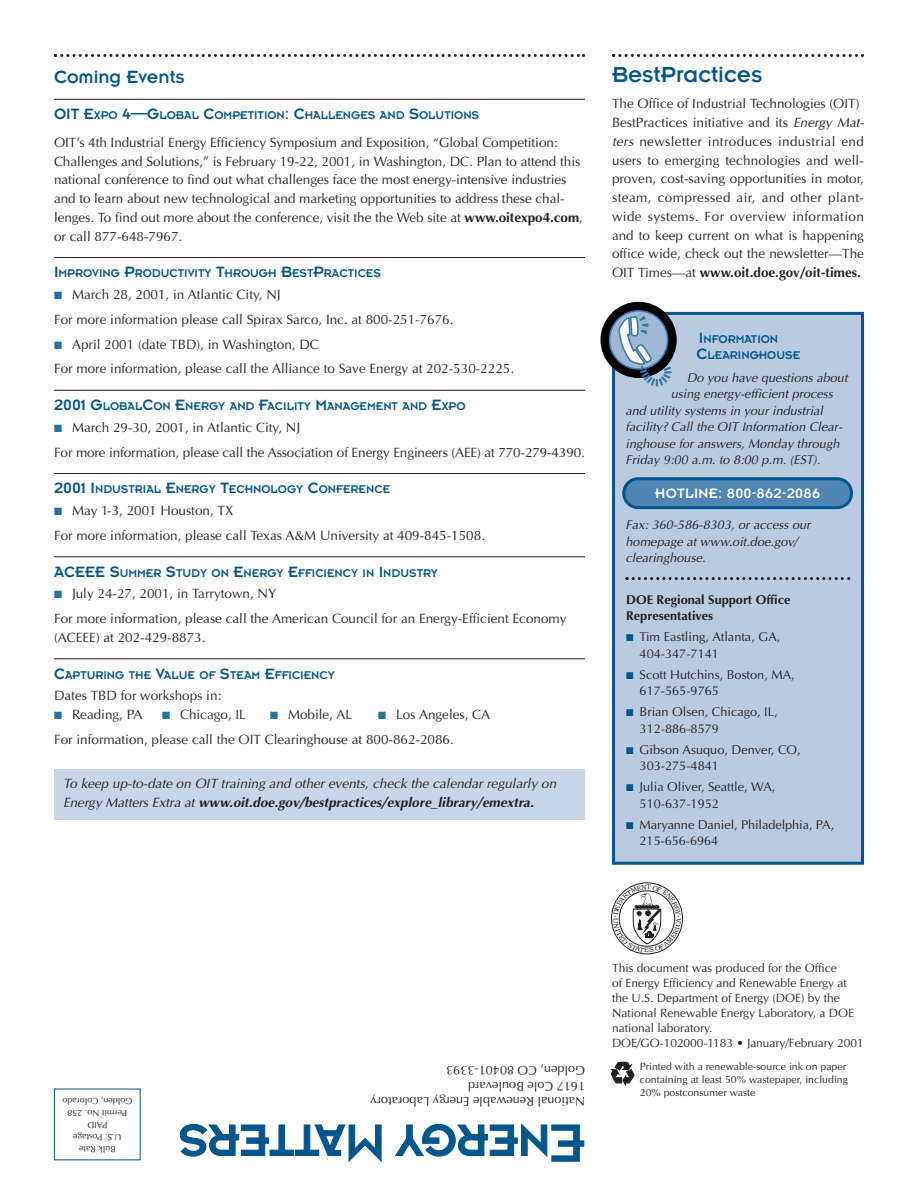
<style>
.page{position:relative;width:918px;height:1188px;background:#fff}
.page>*{position:absolute;margin:0;border:0;box-sizing:border-box;transform-origin:0 0}
.t1{font:24px "Insignia";color:#00568d}
.t2{font:19.5px "Insignia";color:#00568d}
.t3{font:15px "Insignia";letter-spacing:.015em;color:#fff}
.t4{font:13.5px/18.8px "Optima";color:#231f1f}
.t5{font:italic 13.5px/18.8px "Optima";color:#231f1f}
.t6{font:12.75px/16.5px "Optima";color:#231f1f}
.t7{font:italic 12.75px/16.5px "Optima";color:#231f1f}
.t8{font:700 12.75px/16.5px "Optima";color:#231f1f}
.t9{font:12.3px/16.5px "Insignia";color:#00568d}
.t10{font:12px/15px "Optima";color:#231f1f}
.t11{font:10.5px/12.8px "Optima";color:#231f1f}
.t12{font:9px/12px "Optima";color:#231f1f;text-align:center}
.s1{font-size:16.5px}
.s2{font-weight:700}
.s3{color:#2373a4}
.s4{font-style:italic}
.s5{color:#00568d}
</style>
<div class="page">
<div style="left:614px;top:313px;width:249px;height:550px;background:#bacbe0"></div>
<div style="left:612px;top:312px;width:252px;height:553px;border:3px solid #00568d"></div>
<svg style="left:600px;top:302px;width:77px;height:85px"></svg>
<svg style="left:622px;top:477px;width:231px;height:32px;background:#447fad"></svg>
<svg style="left:626px;top:577px;width:224px;height:3px"></svg>
<svg style="left:612px;top:54px;width:252px;height:3px"></svg>
<svg style="left:611px;top:1062px;width:23px;height:24px"></svg>
<hr style="left:54px;top:99px;width:531px;height:1px;background:#231f1f">
<hr style="left:54px;top:257px;width:531px;height:1px;background:#231f1f">
<hr style="left:54px;top:390px;width:531px;height:1px;background:#231f1f">
<hr style="left:54px;top:473px;width:531px;height:1px;background:#231f1f">
<hr style="left:54px;top:557px;width:531px;height:1px;background:#231f1f">
<hr style="left:54px;top:659px;width:531px;height:1px;background:#231f1f">
<svg style="left:395px;top:1123px;width:189px;height:39px"></svg>
<svg style="left:180px;top:1124px;width:202px;height:38px"></svg>
<svg style="left:54px;top:54px;width:531px;height:3px"></svg>
<div style="left:54px;top:769px;width:531px;height:51px;background:#c8d6e7"></div>
<svg style="left:611px;top:882px;width:72px;height:72px"></svg>
<h2 class="t2" style="left:54px;top:71px;width:132px">Coming Events</h2>
<p class="t9" style="left:54px;top:108px;width:427px"><span class="s1">OIT E</span>XPO <span class="s1">4—G</span>LOBAL <span class="s1">C</span>OMPETITION<span class="s1">: C</span>HALLENGES AND <span class="s1">S</span>OLUTIONS</p>
<p class="t4" style="left:54px;top:134px;width:531px">OIT’s 4th Industrial Energy Efficiency Symposium and Exposition, “Global Competition:<br>Challenges and Solutions,” is February 19-22, 2001, in Washington, DC. Plan to attend this national conference to find out what challenges face the most energy-intensive industries and to learn about new technological and marketing opportunities to address these chal&shy;lenges. To find out more about the conference, visit the the Web site at <span class="s2">www.oitexpo4.com</span>, or call 877-648-7967.</p>
<p class="t9" style="left:54px;top:266px;width:329px"><span class="s1">I</span>MPROVING <span class="s1">P</span>RODUCTIVITY <span class="s1">T</span>HROUGH <span class="s1">B</span>EST<span class="s1">P</span>RACTICES</p>
<p class="t4" style="left:54px;top:283px;width:401px;line-height:24.8px"><span class="s3">■</span> March 28, 2001, in Atlantic City, NJ<br>For more information please call Spirax Sarco, Inc. at 800-251-7676.</p>
<p class="t4" style="left:54px;top:333px;width:462px;line-height:24.8px"><span class="s3">■</span> April 2001 (date TBD), in Washington, DC<br>For more information, please call the Alliance to Save Energy at 202-530-2225.</p>
<p class="t9" style="left:54px;top:399px;width:413px"><span class="s1">2001 G</span>LOBAL<span class="s1">C</span>ON <span class="s1">E</span>NERGY AND <span class="s1">F</span>ACILITY <span class="s1">M</span>ANAGEMENT AND <span class="s1">E</span>XPO</p>
<p class="t4" style="left:54px;top:416px;width:532px;line-height:24.8px"><span class="s3">■</span> March 29-30, 2001, in Atlantic City, NJ<br>For more information, please call the Association of Energy Engineers (AEE) at 770-279-4390.</p>
<p class="t9" style="left:54px;top:482px;width:338px"><span class="s1">2001 I</span>NDUSTRIAL <span class="s1">E</span>NERGY <span class="s1">T</span>ECHNOLOGY <span class="s1">C</span>ONFERENCE</p>
<p class="t4" style="left:54px;top:499px;width:433px;line-height:24.8px"><span class="s3">■</span> May 1-3, 2001 Houston, TX<br>For more information, please call Texas A&amp;M University at 409-845-1508.</p>
<p class="t9" style="left:54px;top:566px;width:385px"><span class="s1">ACEEE S</span>UMMER <span class="s1">S</span>TUDY ON <span class="s1">E</span>NERGY <span class="s1">E</span>FFICIENCY IN <span class="s1">I</span>NDUSTRY</p>
<p class="t4" style="left:54px;top:583px;width:514px;line-height:24.8px"><span class="s3">■</span> July 24-27, 2001, in Tarrytown, NY<br>For more information, please call the American Council for an Energy-Efficient Economy</p>
<p class="t4" style="left:54px;top:629px;width:153px">(ACEEE) at 202-429-8873.</p>
<p class="t9" style="left:54px;top:668px;width:282px"><span class="s1">C</span>APTURING THE <span class="s1">V</span>ALUE OF <span class="s1">S</span>TEAM <span class="s1">E</span>FFICIENCY</p>
<p class="t4" style="left:54px;top:688px;width:169px">Dates TBD for workshops in:</p>
<p class="t4" style="left:54px;top:706px;width:90px"><span class="s3">■</span> Reading, PA</p>
<p class="t4" style="left:162px;top:706px;width:86px"><span class="s3">■</span> Chicago, IL</p>
<p class="t4" style="left:270px;top:706px;width:84px"><span class="s3">■</span> Mobile, AL</p>
<p class="t4" style="left:54px;top:703px;width:438px;line-height:24.8px;text-indent:324px"><span class="s3">■</span> Los Angeles, CA<br>For information, please call the OIT Clearinghouse at 800-862-2086.</p>
<p class="t5" style="left:63px;top:776px;width:495px">To keep up-to-date on OIT training and other events, check the calendar regularly on<br>Energy Matters Extra at <span class="s2">www.oit.doe.gov/bestpractices/explore_library/emextra.</span></p>
<h1 class="t1" style="left:612px;top:67px;width:152px">BestPractices</h1>
<p class="t4" style="left:612px;top:96px;width:254px">The Office of Industrial Technologies (OIT)<br>BestPractices initiative and its <span class="s4">Energy Mat&shy;ters</span> newsletter introduces industrial end users to emerging technologies and well&shy;proven, cost-saving opportunities in motor, steam, compressed air, and other plant&shy;wide systems. For overview information and to keep current on what is happening office wide, check out the newsletter—The OIT Times—at <span class="s2">www.oit.doe.gov/oit-times.</span></p>
<p class="t9" style="left:697px;top:332px;width:105px"><span class="s1">I</span>NFORMATION<br><span class="s1">C</span>LEARINGHOUSE</p>
<p class="t7" style="left:687px;top:371px;width:162px">Do you have questions about</p>
<p class="t7" style="left:671px;top:387px;width:163px">using energy-efficient process</p>
<p class="t7" style="left:626px;top:404px;width:199px">and utility systems in your industrial</p>
<p class="t7" style="left:626px;top:420px;width:218px">facility? Call the OIT Information Clear-</p>
<p class="t7" style="left:626px;top:437px;width:215px">inghouse for answers, Monday through</p>
<p class="t7" style="left:626px;top:453px;width:196px">Friday 9:00 a.m. to 8:00 p.m. (EST).</p>
<p class="t3" style="left:655px;top:488px;width:167px">HOTLINE: 800-862-2086</p>
<p class="t7" style="left:626px;top:518px;width:186px">Fax: 360-586-8303, or access our homepage at www.oit.doe.gov/ clearinghouse.</p>
<p class="t8" style="left:626px;top:592px;width:166px">DOE Regional Support Office<br>Representatives</p>
<p class="t6" style="left:640px;top:630px;width:142px;text-indent:-14px"><span class="s5">■</span> Tim Eastling, Atlanta, GA,<br>404-347-7141</p>
<p class="t6" style="left:640px;top:667px;width:157px;text-indent:-14px"><span class="s5">■</span> Scott Hutchins, Boston, MA,<br>617-565-9765</p>
<p class="t6" style="left:640px;top:705px;width:140px;text-indent:-14px"><span class="s5">■</span> Brian Olsen, Chicago, IL,<br>312-886-8579</p>
<p class="t6" style="left:640px;top:742px;width:163px;text-indent:-14px"><span class="s5">■</span> Gibson Asuquo, Denver, CO,<br>303-275-4841</p>
<p class="t6" style="left:640px;top:780px;width:137px;text-indent:-14px"><span class="s5">■</span> Julia Oliver, Seattle, WA,<br>510-637-1952</p>
<p class="t6" style="left:640px;top:817px;width:196px;text-indent:-14px"><span class="s5">■</span> Maryanne Daniel, Philadelphia, PA,<br>215-656-6964</p>
<p class="t12" style="left:132px;top:1154px;width:72px;rotate:-180deg">Bulk Rate<br>U.S. Postage<br>PAID<br>Permit No. 258<br>Golden, Colorado</p>
<p class="t6" style="left:585px;top:1108px;width:216px;line-height:15.5px;rotate:-180deg">National Renewable Energy Laboratory<br>1617 Cole Boulevard<br>Golden, CO 80401-3393</p>
<p class="t10" style="left:612px;top:961px;width:253px">This document was produced for the Office<br>of Energy Efficiency and Renewable Energy at the U.S. Department of Energy (DOE) by the National Renewable Energy Laboratory, a DOE national laboratory.<br>DOE/GO-102000-1183 • January/February 2001</p>
<p class="t11" style="left:640px;top:1061px;width:210px">Printed with a renewable-source ink on paper containing at least 50% wastepaper, including<br>20% postconsumer waste</p>
</div>
